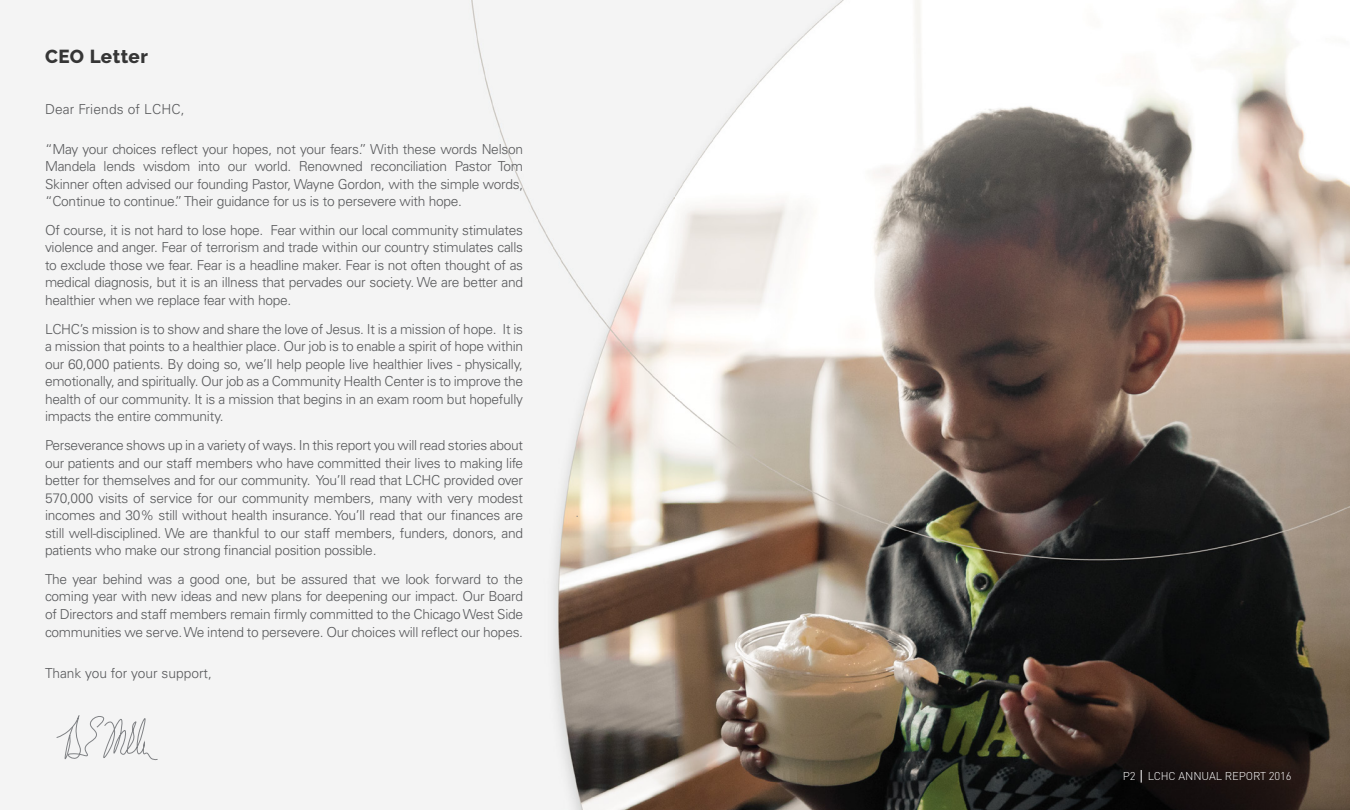
<style>
.page{position:relative;width:1350px;height:810px;background:#fff}
.page>*{position:absolute;margin:0;border:0;box-sizing:border-box;transform-origin:0 0}
.t1{font:800 18.75px "Raleway";letter-spacing:.025em;color:#363636}
.t2{font:300 13.75px/17.5px "Univers LT Std";letter-spacing:-.02em;color:#58595b;text-align:justify}
.t3{font:300 13.75px "Univers LT Std";color:#58595b}
.t4{font:300 13.75px "Univers LT Std";letter-spacing:.01em;color:#58595b}
.t5{font:300 11.25px "DINOT";letter-spacing:-.01em;color:#fff}
.t6{font:300 11.25px "Helvetica Neue";color:#7d8082;scale:.95 1}
</style>
<div class="page">
<hr style="left:674px;top:0;width:2px;height:810px;background:#b1b4b6">
<img style="left:676px;top:0;width:674px;height:810px">
<img style="left:0;top:0;width:674px;height:810px">
<svg style="left:56px;top:715px;width:102px;height:46px"></svg>
<svg style="left:1141px;top:770px;width:1px;height:13px"></svg>
<h1 class="t1" style="left:45px;top:45px;width:105px">CEO Letter</h1>
<p class="t4" style="left:45px;top:101px;width:141px">Dear Friends of LCHC,</p>
<p class="t2" style="left:45px;top:140px;width:480px">“May your choices reflect your hopes, not your fears.” With these words Nelson Mandela lends wisdom into our world. Renowned reconciliation Pastor Tom Skinner often advised our founding Pastor, Wayne Gordon, with the simple words, “Continue to continue.” Their guidance for us is to persevere with hope.</p>
<p class="t2" style="left:45px;top:221px;width:480px">Of course, it is not hard to lose hope. Fear within our local community stimulates violence and anger. Fear of terrorism and trade within our country stimulates calls to exclude those we fear. Fear is a headline maker. Fear is not often thought of as medical diagnosis, but it is an illness that pervades our society. We are better and healthier when we replace fear with hope.</p>
<p class="t2" style="left:45px;top:320px;width:480px">LCHC’s mission is to show and share the love of Jesus. It is a mission of hope. It is a mission that points to a healthier place. Our job is to enable a spirit of hope within our 60,000 patients. By doing so, we’ll help people live healthier lives - physically, emotionally, and spiritually. Our job as a Community Health Center is to improve the health of our community. It is a mission that begins in an exam room but hopefully impacts the entire community.</p>
<p class="t2" style="left:45px;top:436px;width:480px">Perseverance shows up in a variety of ways. In this report you will read stories about our patients and our staff members who have committed their lives to making life better for themselves and for our community. You’ll read that LCHC provided over 570,000 visits of service for our community members, many with very modest incomes and 30% still without health insurance. You’ll read that our finances are still well-disciplined. We are thankful to our staff members, funders, donors, and patients who make our strong financial position possible.</p>
<p class="t2" style="left:45px;top:570px;width:480px">The year behind was a good one, but be assured that we look forward to the coming year with new ideas and new plans for deepening our impact. Our Board of Directors and staff members remain firmly committed to the Chicago West Side communities we serve. We intend to persevere. Our choices will reflect our hopes.</p>
<p class="t3" style="left:45px;top:665px;width:169px">Thank you for your support,</p>
<p class="t6" style="left:576px;top:506px;width:5px">.</p>
<p class="t5" style="left:1123px;top:769px;width:170px">P2 LCHC ANNUAL REPORT 2016</p>
</div>
